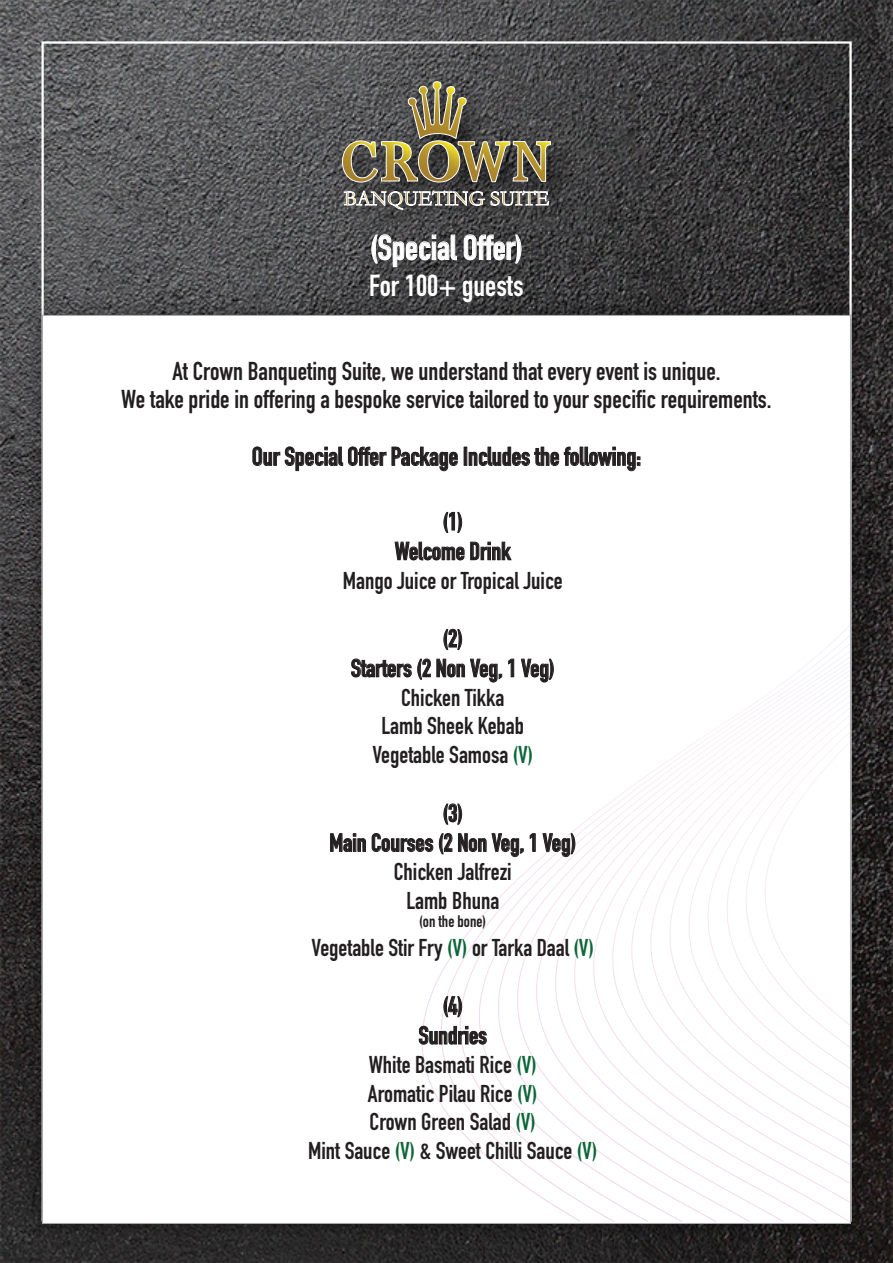
<style>
.page{position:relative;width:893px;height:1263px;background:#fff}
.page>*{position:absolute;margin:0;border:0;box-sizing:border-box;transform-origin:0 0}
.t1{font:700 34.5px "DIN Condensed";color:#fff}
.t2{font:700 30px "DIN Condensed";color:#fff}
.t3{font:700 25.5px/28.5px "DIN Condensed";color:#231f20;text-align:center}
.t4{font:700 24.75px/29.7px "DIN Condensed";color:#231f20;text-align:center}
.t5{font:700 24px/28.8px "DIN Condensed";color:#231f20;text-align:center}
.t6{font:700 16.5px "DIN Condensed";color:#231f20}
.s1{color:#0c6638}
</style>
<div class="page">
<img style="left:0;top:0;width:893px;height:1263px">
<img style="left:330px;top:69px;width:254px;height:135px">
<img style="left:332px;top:179px;width:250px;height:25px">
<svg style="left:340px;top:80px;width:211px;height:124px;background:#6b6555"></svg>
<img style="left:17px;top:289px;width:860px;height:961px">
<div style="left:42px;top:315px;width:809px;height:909px;background:#fff;border:1px solid #a8a9ad"></div>
<svg style="left:253px;top:447px;width:133px;height:24px"></svg>
<svg style="left:392px;top:447px;width:66px;height:24px"></svg>
<svg style="left:469px;top:447px;width:171px;height:24px"></svg>
<img style="left:54px;top:204px;width:785px;height:113px">
<svg style="left:371px;top:234px;width:86px;height:33px;background:#676768"></svg>
<svg style="left:464px;top:234px;width:57px;height:30px;background:#6a6a6b"></svg>
<svg style="left:418px;top:624px;width:433px;height:597px"></svg>
<svg style="left:444px;top:512px;width:18px;height:21px"></svg>
<svg style="left:395px;top:542px;width:69px;height:19px"></svg>
<svg style="left:470px;top:542px;width:42px;height:18px"></svg>
<svg style="left:444px;top:629px;width:18px;height:21px"></svg>
<svg style="left:351px;top:659px;width:151px;height:23px"></svg>
<svg style="left:508px;top:659px;width:6px;height:18px"></svg>
<svg style="left:521px;top:659px;width:33px;height:23px"></svg>
<svg style="left:444px;top:803px;width:18px;height:22px"></svg>
<svg style="left:330px;top:833px;width:36px;height:19px"></svg>
<svg style="left:372px;top:833px;width:61px;height:19px"></svg>
<svg style="left:439px;top:833px;width:13px;height:21px"></svg>
<svg style="left:458px;top:833px;width:28px;height:19px"></svg>
<svg style="left:492px;top:833px;width:32px;height:24px"></svg>
<svg style="left:530px;top:833px;width:6px;height:19px"></svg>
<svg style="left:543px;top:833px;width:32px;height:24px"></svg>
<svg style="left:444px;top:996px;width:18px;height:21px"></svg>
<svg style="left:419px;top:1026px;width:68px;height:18px"></svg>
<h1 class="t1" style="left:370px;top:224px;width:154px">(Special Offer)</h1>
<p class="t2" style="left:369px;top:265px;width:156px">For 100+ guests</p>
<p class="t3" style="left:121px;top:356px;width:652px">At Crown Banqueting Suite, we understand that every event is unique.<br>We take pride in offering a bespoke service tailored to your specific requirements.</p>
<p class="t3" style="left:252px;top:442px;width:391px">Our Special Offer Package Includes the following:</p>
<p class="t4" style="left:395px;top:506px;width:118px">(1)<br>Welcome Drink</p>
<p class="t5" style="left:343px;top:566px;width:221px">Mango Juice or Tropical Juice</p>
<p class="t4" style="left:351px;top:623px;width:205px">(2)<br>Starters (2 Non Veg, 1 Veg)</p>
<p class="t5" style="left:372px;top:683px;width:162px">Chicken Tikka<br>Lamb Sheek Kebab<br>Vegetable Samosa <span class="s1">(V)</span></p>
<p class="t4" style="left:329px;top:798px;width:248px">(3)<br>Main Courses (2 Non Veg, 1 Veg)</p>
<p class="t5" style="left:394px;top:857px;width:119px">Chicken Jalfrezi<br>Lamb Bhuna</p>
<p class="t6" style="left:419px;top:910px;width:68px">(on the bone)</p>
<p class="t5" style="left:311px;top:933px;width:284px">Vegetable Stir Fry <span class="s1">(V)</span> or Tarka Daal <span class="s1">(V)</span></p>
<p class="t4" style="left:419px;top:991px;width:70px">(4)<br>Sundries</p>
<p class="t5" style="left:308px;top:1050px;width:291px">White Basmati Rice <span class="s1">(V)<br></span>Aromatic Pilau Rice <span class="s1">(V)<br></span>Crown Green Salad <span class="s1">(V)<br></span>Mint Sauce <span class="s1">(V)</span> &amp; Sweet Chilli Sauce <span class="s1">(V)</span></p>
</div>
